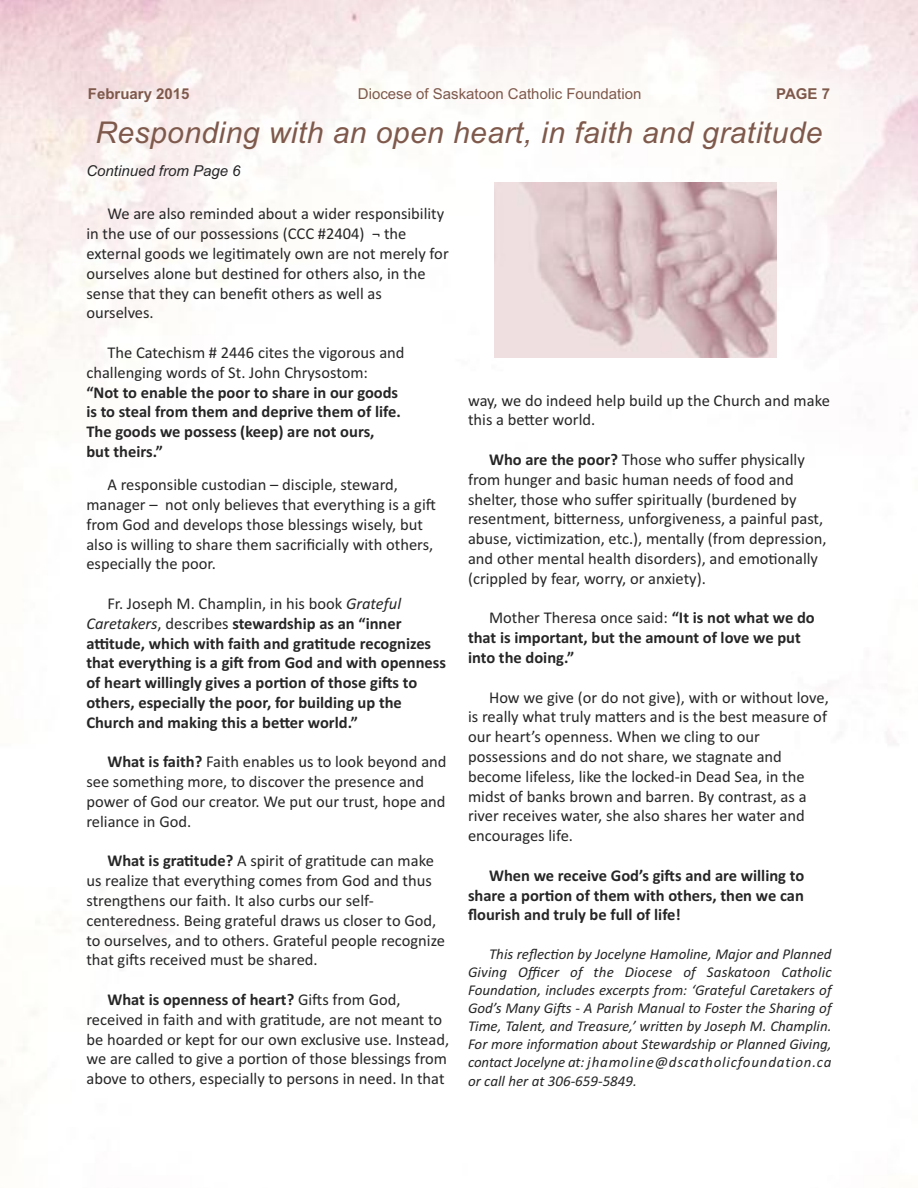
<style>
.page{position:relative;width:918px;height:1188px;background:#fff}
.page>*{position:absolute;margin:0;border:0;box-sizing:border-box;transform-origin:0 0}
.t1{font:italic 30px "Arial";letter-spacing:.015em;color:#7e594c}
.t2{font:16.5px/19.8px "Calibri";color:#272627}
.t3{font:700 16.5px/19.8px "Calibri";color:#272627}
.t4{font:italic 15px/18.1px "Calibri";letter-spacing:.05em;color:#272627;text-align:justify}
.t5{font:15px "Arial";color:#7e594c}
.t6{font:italic 15px "Arial";color:#272627}
.t7{font:700 15px "Arial";color:#7e594c}
.s1{font-weight:400}
.s2{font-weight:400;font-style:italic}
.s3{font-weight:700}
</style>
<div class="page">
<img style="left:494px;top:182px;width:283px;height:176px">
<p class="t7" style="left:88px;top:85px;width:103px">February 2015</p>
<p class="t5" style="left:358px;top:85px;width:285px">Diocese of Saskatoon Catholic Foundation</p>
<p class="t7" style="left:776px;top:85px;width:55px">PAGE 7</p>
<h1 class="t1" style="left:95px;top:115px;width:729px">Responding with an open heart, in faith and gratitude</h1>
<p class="t6" style="left:86px;top:163px;width:156px">Continued from Page 6</p>
<p class="t2" style="left:86px;top:204px;width:364px;text-indent:21px">We are also reminded about a wider responsibility in the use of our possessions (CCC #2404) ¬ the external goods we legitimately own are not merely for ourselves alone but destined for others also, in the sense that they can benefit others as well as ourselves.</p>
<p class="t2" style="left:86px;top:342px;width:320px;text-indent:21px">The Catechism # 2446 cites the vigorous and challenging words of St. John Chrysostom:</p>
<p class="t3" style="left:86px;top:382px;width:316px">“Not to enable the poor to share in our goods is to steal from them and deprive them of life.<br>The goods we possess (keep) are not ours, but theirs.”</p>
<p class="t2" style="left:86px;top:475px;width:351px;text-indent:21px">A responsible custodian – disciple, steward, manager – not only believes that everything is a gift from God and develops those blessings wisely, but also is willing to share them sacrificially with others, especially the poor.</p>
<p class="t3" style="left:86px;top:593px;width:361px;text-indent:21px"><span class="s1">Fr. Joseph M. Champlin, in his book</span> <span class="s2">Grateful Caretakers</span><span class="s1">, describes</span> stewardship as an “inner attitude, which with faith and gratitude recognizes that everything is a gift from God and with openness of heart willingly gives a portion of those gifts to others, especially the poor, for building up the Church and making this a better world.”</p>
<p class="t2" style="left:86px;top:752px;width:362px;text-indent:21px"><span class="s3">What is faith?</span> Faith enables us to look beyond and see something more, to discover the presence and power of God our creator. We put our trust, hope and reliance in God.</p>
<p class="t2" style="left:86px;top:851px;width:360px;text-indent:21px"><span class="s3">What is gratitude?</span> A spirit of gratitude can make us realize that everything comes from God and thus strengthens our faith. It also curbs our self&shy;centeredness. Being grateful draws us closer to God, to ourselves, and to others. Grateful people recognize that gifts received must be shared.</p>
<p class="t2" style="left:86px;top:989px;width:364px;text-indent:21px"><span class="s3">What is openness of heart?</span> Gifts from God, received in faith and with gratitude, are not meant to be hoarded or kept for our own exclusive use. Instead, we are called to give a portion of those blessings from above to others, especially to persons in need. In that</p>
<p class="t2" style="left:468px;top:390px;width:363px">way, we do indeed help build up the Church and make this a better world.</p>
<p class="t2" style="left:468px;top:449px;width:360px;text-indent:21px"><span class="s3">Who are the poor?</span> Those who suffer physically from hunger and basic human needs of food and shelter, those who suffer spiritually (burdened by resentment, bitterness, unforgiveness, a painful past, abuse, victimization, etc.), mentally (from depression, and other mental health disorders), and emotionally (crippled by fear, worry, or anxiety).</p>
<p class="t3" style="left:468px;top:608px;width:348px;text-indent:21px"><span class="s1">Mother Theresa once said:</span> “It is not what we do that is important, but the amount of love we put into the doing.”</p>
<p class="t2" style="left:468px;top:687px;width:362px;text-indent:21px">How we give (or do not give), with or without love, is really what truly matters and is the best measure of our heart’s openness. When we cling to our possessions and do not share, we stagnate and become lifeless, like the locked-in Dead Sea, in the midst of banks brown and barren. By contrast, as a river receives water, she also shares her water and encourages life.</p>
<p class="t3" style="left:468px;top:865px;width:338px;text-align:justify;text-indent:21px">When we receive God’s gifts and are willing to share a portion of them with others, then we can flourish and truly be full of life!</p>
<p class="t4" style="left:468px;top:945px;width:365px;text-indent:21px">This reflection by Jocelyne Hamoline, Major and Planned Giving Officer of the Diocese of Saskatoon Catholic Foundation, includes excerpts from: ‘Grateful Caretakers of God’s Many Gifts - A Parish Manual to Foster the Sharing of Time, Talent, and Treasure,’ written by Joseph M. Champlin.<br>For more information about Stewardship or Planned Giving, contact Jocelyne at: jhamoline@dscatholicfoundation.ca or call her at 306-659-5849.</p>
</div>
